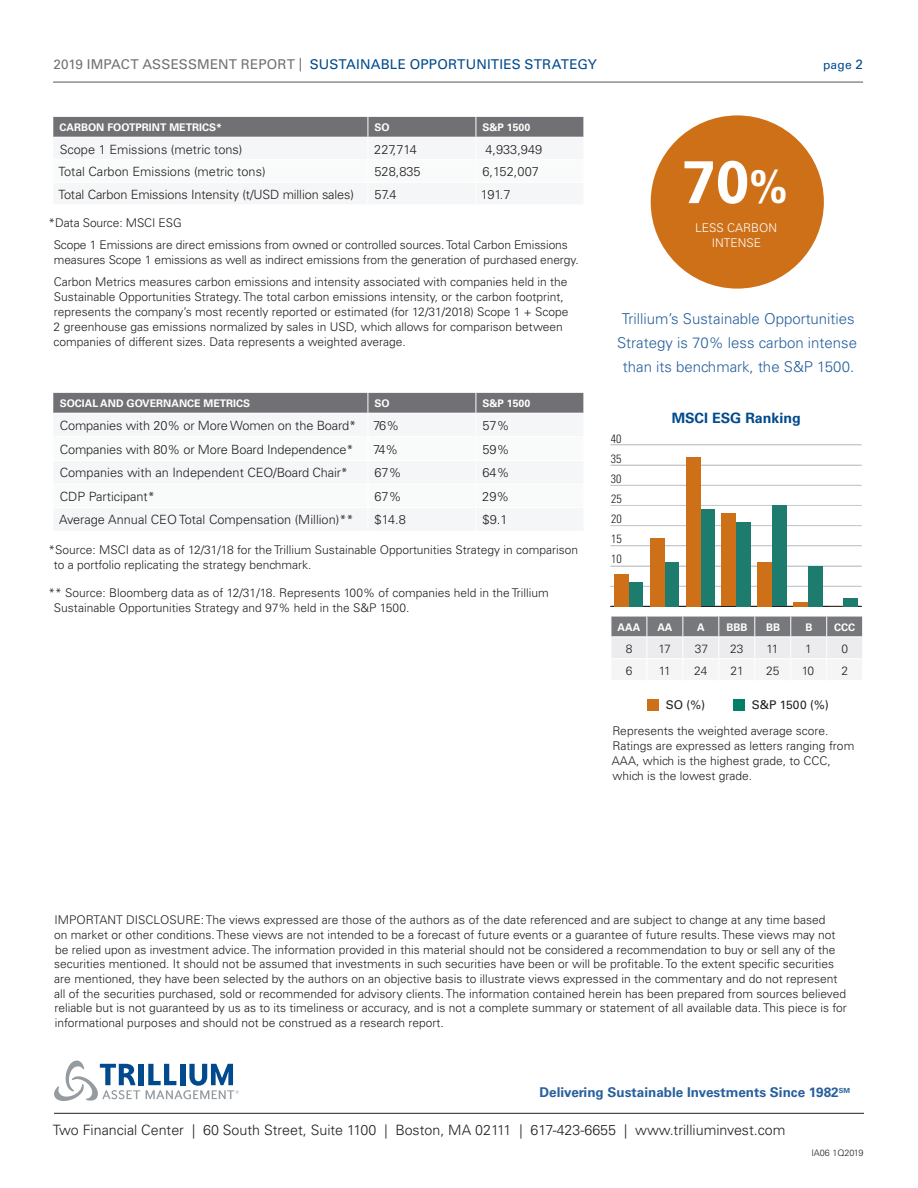
<style>
.page{position:relative;width:918px;height:1188px;background:#fff}
.page>*{position:absolute;margin:0;border:0;box-sizing:border-box;transform-origin:0 0}
.t1{font:700 60px "Univers";color:#fff}
.Deck{font:300 15px/24px "Univers";color:#27609d;text-align:center}
.t2{font:300 14.25px "Univers";color:#231f20}
.Subhead_2{font:700 14.25px "Univers";color:#004a8d}
.t3{font:13.5px "Univers";letter-spacing:.015em;color:#004a8d}
.t4{font:700 13.5px "Univers";color:#27609d}
.Body_Copy{font:300 12.75px "Univers";color:#231f20}
.Body_Copy-2{font:300 12px/15px "Univers";color:#231f20}
.Disclosure{font:300 12px/14.7px "Univers";color:#231f20}
.call_out_all_caps{font:300 12px/15px "Univers";color:#fff;text-align:center}
.t5{font:12px "Univers";color:#231f20}
.t6{font:300 condensed 12px "Univers";color:#231f20}
.t7{font:12px "Univers";color:#004a8d}
.Body_Copy-3{font:700 10.5px "Univers";color:#fff}
.Body_Copy-4{font:300 9px "Univers";color:#231f20}
.s1{color:#717074}
.s2{font-size:13.5px}
.s3{font-size:43.5px}
</style>
<div class="page">
<hr style="left:53px;top:82px;width:810px;height:1px;background:#57585a">
<div style="left:53px;top:117px;width:531px;height:20px;background:#717074"></div>
<div style="left:53px;top:393px;width:531px;height:20px;background:#717074"></div>
<div style="left:649px;top:114px;width:176px;height:176px;background:#ce7018;border-radius:50%"></div>
<svg style="left:611px;top:617px;width:252px;height:41px;background:#b6b7b9"></svg>
<div style="left:648px;top:699px;width:11px;height:12px;background:#ce7018"></div>
<div style="left:733px;top:699px;width:12px;height:12px;background:#008066"></div>
<hr style="left:611px;top:606px;width:251px;height:1px;background:#231f20">
<hr style="left:611px;top:586px;width:251px;height:1px;background:#c7cccf">
<hr style="left:611px;top:566px;width:251px;height:1px;background:#c7cccf">
<hr style="left:611px;top:545px;width:251px;height:1px;background:#c7cccf">
<hr style="left:611px;top:525px;width:251px;height:1px;background:#c7cccf">
<hr style="left:611px;top:505px;width:251px;height:1px;background:#c7cccf">
<hr style="left:611px;top:485px;width:251px;height:1px;background:#c7cccf">
<hr style="left:611px;top:465px;width:251px;height:1px;background:#c7cccf">
<hr style="left:611px;top:445px;width:251px;height:1px;background:#c7cccf">
<div style="left:628px;top:582px;width:15px;height:24px;background:#1e7c6f"></div>
<div style="left:664px;top:562px;width:15px;height:44px;background:#1e7c6f"></div>
<div style="left:700px;top:509px;width:15px;height:97px;background:#1e7c6f"></div>
<div style="left:736px;top:522px;width:14px;height:84px;background:#1e7c6f"></div>
<div style="left:772px;top:505px;width:14px;height:101px;background:#1e7c6f"></div>
<div style="left:808px;top:566px;width:14px;height:40px;background:#1e7c6f"></div>
<div style="left:844px;top:598px;width:14px;height:8px;background:#1e7c6f"></div>
<div style="left:614px;top:574px;width:14px;height:32px;background:#ce7018"></div>
<div style="left:650px;top:538px;width:14px;height:68px;background:#ce7018"></div>
<div style="left:686px;top:457px;width:14px;height:149px;background:#ce7018"></div>
<div style="left:722px;top:514px;width:14px;height:92px;background:#ce7018"></div>
<div style="left:758px;top:562px;width:14px;height:44px;background:#ce7018"></div>
<hr style="left:794px;top:602px;width:14px;height:4px;background:#ce7018">
<hr style="left:54px;top:1113px;width:810px;height:1px;background:#231f20">
<div style="left:139px;top:1064px;width:5px;height:21px;background:#004a8d"></div>
<svg style="left:146px;top:1064px;width:93px;height:35px"></svg>
<svg style="left:54px;top:1060px;width:86px;height:41px"></svg>
<p class="t3" style="left:53px;top:56px;width:545px"><span class="s1">2019 IMPACT ASSESSMENT REPORT |</span> SUSTAINABLE OPPORTUNITIES STRATEGY</p>
<p class="t7" style="left:823px;top:58px;width:41px">page <span class="s2">2</span></p>
<p class="Body_Copy-3" style="left:60px;top:121px;width:164px">CARBON FOOTPRINT METRICS*</p>
<p class="Body_Copy-3" style="left:374px;top:121px;width:17px">SO</p>
<p class="Body_Copy-3" style="left:482px;top:121px;width:50px">S&amp;P 1500</p>
<p class="Body_Copy" style="left:60px;top:141px;width:184px">Scope 1 Emissions (metric tons)</p>
<p class="Body_Copy" style="left:374px;top:141px;width:44px">227,714</p>
<p class="Body_Copy" style="left:485px;top:141px;width:58px">4,933,949</p>
<p class="Body_Copy" style="left:59px;top:164px;width:209px">Total Carbon Emissions (metric tons)</p>
<p class="Body_Copy" style="left:375px;top:164px;width:48px">528,835</p>
<p class="Body_Copy" style="left:483px;top:164px;width:58px">6,152,007</p>
<p class="Body_Copy" style="left:59px;top:186px;width:297px">Total Carbon Emissions Intensity (t/USD million sales)</p>
<p class="Body_Copy" style="left:375px;top:186px;width:24px">57.4</p>
<p class="Body_Copy" style="left:481px;top:186px;width:31px">191.7</p>
<p class="Body_Copy-2" style="left:49px;top:215px;width:135px">*Data Source: MSCI ESG</p>
<p class="Body_Copy-2" style="left:54px;top:237px;width:526px">Scope 1 Emissions are direct emissions from owned or controlled sources. Total Carbon Emissions measures Scope 1 emissions as well as indirect emissions from the generation of purchased energy.</p>
<p class="Body_Copy-2" style="left:53px;top:274px;width:516px">Carbon Metrics measures carbon emissions and intensity associated with companies held in the Sustainable Opportunities Strategy. The total carbon emissions intensity, or the carbon footprint, represents the company’s most recently reported or estimated (for 12/31/2018) Scope 1 + Scope 2 greenhouse gas emissions normalized by sales in USD, which allows for comparison between companies of different sizes. Data represents a weighted average.</p>
<p class="Body_Copy-3" style="left:60px;top:397px;width:192px">SOCIAL AND GOVERNANCE METRICS</p>
<p class="Body_Copy-3" style="left:374px;top:397px;width:17px">SO</p>
<p class="Body_Copy-3" style="left:482px;top:397px;width:50px">S&amp;P 1500</p>
<p class="Body_Copy" style="left:60px;top:418px;width:298px">Companies with 20% or More Women on the Board*</p>
<p class="Body_Copy" style="left:373px;top:418px;width:27px">76%</p>
<p class="Body_Copy" style="left:483px;top:418px;width:28px">57%</p>
<p class="Body_Copy" style="left:60px;top:441px;width:295px">Companies with 80% or More Board Independence*</p>
<p class="Body_Copy" style="left:373px;top:441px;width:27px">74%</p>
<p class="Body_Copy" style="left:483px;top:441px;width:28px">59%</p>
<p class="Body_Copy" style="left:60px;top:465px;width:290px">Companies with an Independent CEO/Board Chair*</p>
<p class="Body_Copy" style="left:375px;top:465px;width:28px">67%</p>
<p class="Body_Copy" style="left:483px;top:465px;width:28px">64%</p>
<p class="Body_Copy" style="left:60px;top:489px;width:97px">CDP Participant*</p>
<p class="Body_Copy" style="left:375px;top:489px;width:28px">67%</p>
<p class="Body_Copy" style="left:482px;top:489px;width:28px">29%</p>
<p class="Body_Copy" style="left:59px;top:512px;width:296px">Average Annual CEO Total Compensation (Million)**</p>
<p class="Body_Copy" style="left:375px;top:512px;width:33px">$14.8</p>
<p class="Body_Copy" style="left:483px;top:512px;width:26px">$9.1</p>
<p class="Body_Copy-2" style="left:54px;top:542px;width:526px;text-indent:-5px">*Source: MSCI data as of 12/31/18 for the Trillium Sustainable Opportunities Strategy in comparison to a portfolio replicating the strategy benchmark.</p>
<p class="Body_Copy-2" style="left:54px;top:585px;width:497px;text-indent:-5px">** Source: Bloomberg data as of 12/31/18. Represents 100% of companies held in the Trillium<br>Sustainable Opportunities Strategy and 97% held in the S&amp;P 1500.</p>
<p class="t1" style="left:682px;top:147px;width:107px">70<span class="s3">%</span></p>
<p class="call_out_all_caps" style="left:695px;top:220px;width:84px">LESS CARBON<br>INTENSE</p>
<p class="Deck" style="left:617px;top:306px;width:242px">Trillium’s Sustainable Opportunities<br>Strategy is 70% less carbon intense than its benchmark, the S&amp;P 1500.</p>
<p class="t6" style="left:611px;top:431px;width:12px">40</p>
<p class="t6" style="left:611px;top:451px;width:12px">35</p>
<p class="t6" style="left:611px;top:471px;width:12px">30</p>
<p class="t6" style="left:611px;top:491px;width:12px">25</p>
<p class="t6" style="left:611px;top:511px;width:12px">20</p>
<p class="t6" style="left:611px;top:532px;width:12px">15</p>
<p class="t6" style="left:611px;top:552px;width:12px">10</p>
<p class="Subhead_2" style="left:672px;top:410px;width:131px">MSCI ESG Ranking</p>
<p class="Body_Copy-3" style="left:618px;top:621px;width:24px">AAA</p>
<p class="Body_Copy-3" style="left:657px;top:621px;width:17px">AA</p>
<p class="Body_Copy-3" style="left:697px;top:621px;width:9px">A</p>
<p class="Body_Copy-3" style="left:727px;top:621px;width:23px">BBB</p>
<p class="Body_Copy-3" style="left:766px;top:621px;width:16px">BB</p>
<p class="Body_Copy-3" style="left:805px;top:621px;width:9px">B</p>
<p class="Body_Copy-3" style="left:834px;top:621px;width:23px">CCC</p>
<p class="Body_Copy-2" style="left:626px;top:641px;width:8px">8</p>
<p class="Body_Copy-2" style="left:658px;top:641px;width:14px">17</p>
<p class="Body_Copy-2" style="left:695px;top:641px;width:15px">37</p>
<p class="Body_Copy-2" style="left:730px;top:641px;width:15px">23</p>
<p class="Body_Copy-2" style="left:767px;top:641px;width:13px">11</p>
<p class="Body_Copy-2" style="left:805px;top:641px;width:8px">1</p>
<p class="Body_Copy-2" style="left:841px;top:641px;width:8px">0</p>
<p class="Body_Copy-2" style="left:626px;top:663px;width:8px">6</p>
<p class="Body_Copy-2" style="left:659px;top:663px;width:13px">11</p>
<p class="Body_Copy-2" style="left:694px;top:663px;width:15px">24</p>
<p class="Body_Copy-2" style="left:731px;top:663px;width:15px">21</p>
<p class="Body_Copy-2" style="left:766px;top:663px;width:15px">25</p>
<p class="Body_Copy-2" style="left:802px;top:663px;width:14px">10</p>
<p class="Body_Copy-2" style="left:841px;top:663px;width:8px">2</p>
<p class="t5" style="left:666px;top:698px;width:41px">SO (%)</p>
<p class="t5" style="left:752px;top:698px;width:78px">S&amp;P 1500 (%)</p>
<p class="Body_Copy-2" style="left:612px;top:723px;width:244px">Represents the weighted average score.<br>Ratings are expressed as letters ranging from AAA, which is the highest grade, to CCC, which is the lowest grade.</p>
<p class="Disclosure" style="left:54px;top:913px;width:794px">IMPORTANT DISCLOSURE: The views expressed are those of the authors as of the date referenced and are subject to change at any time based<br>on market or other conditions. These views are not intended to be a forecast of future events or a guarantee of future results. These views may not be relied upon as investment advice. The information provided in this material should not be considered a recommendation to buy or sell any of the securities mentioned. It should not be assumed that investments in such securities have been or will be profitable. To the extent specific securities are mentioned, they have been selected by the authors on an objective basis to illustrate views expressed in the commentary and do not represent all of the securities purchased, sold or recommended for advisory clients. The information contained herein has been prepared from sources believed reliable but is not guaranteed by us as to its timeliness or accuracy, and is not a complete summary or statement of all available data. This piece is for informational purposes and should not be construed as a research report.</p>
<p class="t4" style="left:539px;top:1084px;width:312px">Delivering Sustainable Investments Since 1982<sup>SM</sup></p>
<p class="t2" style="left:53px;top:1121px;width:734px">Two Financial Center | 60 South Street, Suite 1100 | Boston, MA 02111 | 617-423-6655 | www.trilliuminvest.com</p>
<p class="Body_Copy-4" style="left:811px;top:1147px;width:53px">IA06 1Q2019</p>
</div>
